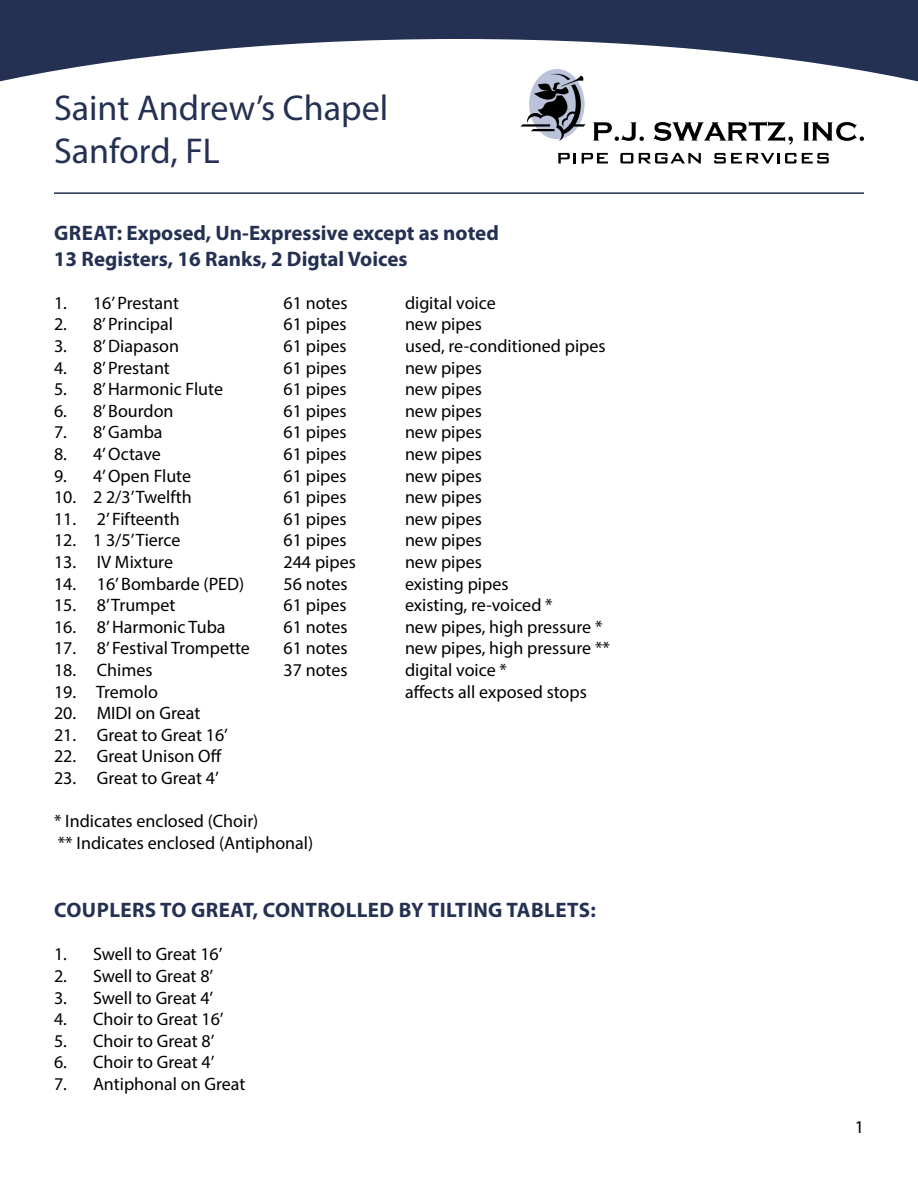
<style>
.page{position:relative;width:918px;height:1188px;background:#fff}
.page>*{position:absolute;margin:0;border:0;box-sizing:border-box;transform-origin:0 0}
.t1{font:36px/43.2px "Myriad Pro";color:#243153}
.t2{font:700 21px/25.2px "Myriad Pro";color:#243153}
.t3{font:700 21px "Myriad Pro";letter-spacing:.02em;color:#243153}
.t4{font:18px/21.6px "Myriad Pro";color:#000}
</style>
<div class="page">
<div style="left:0;top:0;width:918px;height:134px;background:#243153"></div>
<svg style="left:0;top:39px;width:918px;height:125px;fill:#fff"></svg>
<svg style="left:520px;top:72px;width:65px;height:69px;background:#989ca5"></svg>
<svg style="left:593px;top:122px;width:51px;height:19px"></svg>
<svg style="left:654px;top:121px;width:139px;height:24px"></svg>
<svg style="left:803px;top:122px;width:61px;height:19px"></svg>
<svg style="left:558px;top:153px;width:18px;height:11px"></svg>
<svg style="left:582px;top:153px;width:26px;height:11px"></svg>
<svg style="left:620px;top:153px;width:13px;height:11px"></svg>
<svg style="left:639px;top:153px;width:62px;height:11px"></svg>
<svg style="left:714px;top:153px;width:115px;height:11px"></svg>
<hr style="left:54px;top:192px;width:810px;height:2px;background:#243153">
<h1 class="t1" style="left:54px;top:86px;width:336px">Saint Andrew’s Chapel<br>Sanford, FL</h1>
<p class="t2" style="left:54px;top:220px;width:446px">GREAT: Exposed, Un-Expressive except as noted<br>13 Registers, 16 Ranks, 2 Digtal Voices</p>
<p class="t4" style="left:54px;top:292px;width:127px">1. 16’ Prestant</p>
<p class="t4" style="left:284px;top:292px;width:66px">61 notes</p>
<p class="t4" style="left:405px;top:292px;width:92px">digital voice</p>
<p class="t4" style="left:54px;top:313px;width:121px">2. 8’ Principal</p>
<p class="t4" style="left:284px;top:313px;width:65px">61 pipes</p>
<p class="t4" style="left:405px;top:313px;width:78px">new pipes</p>
<p class="t4" style="left:54px;top:335px;width:127px">3. 8’ Diapason</p>
<p class="t4" style="left:284px;top:335px;width:65px">61 pipes</p>
<p class="t4" style="left:405px;top:335px;width:202px">used, re-conditioned pipes</p>
<p class="t4" style="left:54px;top:356px;width:117px">4. 8’ Prestant</p>
<p class="t4" style="left:284px;top:356px;width:65px">61 pipes</p>
<p class="t4" style="left:405px;top:356px;width:78px">new pipes</p>
<p class="t4" style="left:54px;top:378px;width:171px">5. 8’ Harmonic Flute</p>
<p class="t4" style="left:284px;top:378px;width:65px">61 pipes</p>
<p class="t4" style="left:405px;top:378px;width:78px">new pipes</p>
<p class="t4" style="left:54px;top:400px;width:121px">6. 8’ Bourdon</p>
<p class="t4" style="left:284px;top:400px;width:65px">61 pipes</p>
<p class="t4" style="left:405px;top:400px;width:78px">new pipes</p>
<p class="t4" style="left:54px;top:421px;width:110px">7. 8’ Gamba</p>
<p class="t4" style="left:284px;top:421px;width:65px">61 pipes</p>
<p class="t4" style="left:405px;top:421px;width:78px">new pipes</p>
<p class="t4" style="left:54px;top:443px;width:108px">8. 4’ Octave</p>
<p class="t4" style="left:284px;top:443px;width:65px">61 pipes</p>
<p class="t4" style="left:405px;top:443px;width:78px">new pipes</p>
<p class="t4" style="left:54px;top:464px;width:139px">9. 4’ Open Flute</p>
<p class="t4" style="left:284px;top:464px;width:65px">61 pipes</p>
<p class="t4" style="left:405px;top:464px;width:78px">new pipes</p>
<p class="t4" style="left:54px;top:486px;width:139px">10. 2 2/3’ Twelfth</p>
<p class="t4" style="left:284px;top:486px;width:65px">61 pipes</p>
<p class="t4" style="left:405px;top:486px;width:78px">new pipes</p>
<p class="t4" style="left:54px;top:508px;width:127px">11. 2’ Fifteenth</p>
<p class="t4" style="left:284px;top:508px;width:65px">61 pipes</p>
<p class="t4" style="left:405px;top:508px;width:78px">new pipes</p>
<p class="t4" style="left:54px;top:529px;width:128px">12. 1 3/5’ Tierce</p>
<p class="t4" style="left:284px;top:529px;width:65px">61 pipes</p>
<p class="t4" style="left:405px;top:529px;width:78px">new pipes</p>
<p class="t4" style="left:54px;top:551px;width:121px">13. IV Mixture</p>
<p class="t4" style="left:284px;top:551px;width:74px">244 pipes</p>
<p class="t4" style="left:405px;top:551px;width:78px">new pipes</p>
<p class="t4" style="left:54px;top:572px;width:192px">14. 16’ Bombarde (PED)</p>
<p class="t4" style="left:284px;top:572px;width:66px">56 notes</p>
<p class="t4" style="left:405px;top:572px;width:105px">existing pipes</p>
<p class="t4" style="left:54px;top:594px;width:123px">15. 8’ Trumpet</p>
<p class="t4" style="left:284px;top:594px;width:65px">61 pipes</p>
<p class="t4" style="left:405px;top:594px;width:149px">existing, re-voiced *</p>
<p class="t4" style="left:54px;top:616px;width:173px">16. 8’ Harmonic Tuba</p>
<p class="t4" style="left:284px;top:616px;width:66px">61 notes</p>
<p class="t4" style="left:405px;top:616px;width:199px">new pipes, high pressure *</p>
<p class="t4" style="left:54px;top:637px;width:197px">17. 8’ Festival Trompette</p>
<p class="t4" style="left:284px;top:637px;width:66px">61 notes</p>
<p class="t4" style="left:405px;top:637px;width:206px">new pipes, high pressure **</p>
<p class="t4" style="left:54px;top:659px;width:100px">18. Chimes</p>
<p class="t4" style="left:284px;top:659px;width:66px">37 notes</p>
<p class="t4" style="left:405px;top:659px;width:104px">digital voice *</p>
<p class="t4" style="left:54px;top:680px;width:105px">19. Tremolo</p>
<p class="t4" style="left:405px;top:680px;width:183px">affects all exposed stops</p>
<p class="t4" style="left:54px;top:702px;width:148px">20. MIDI on Great</p>
<p class="t4" style="left:54px;top:724px;width:176px">21. Great to Great 16’</p>
<p class="t4" style="left:54px;top:745px;width:170px">22. Great Unison Off</p>
<p class="t4" style="left:54px;top:767px;width:166px">23. Great to Great 4’</p>
<p class="t4" style="left:54px;top:810px;width:261px">* Indicates enclosed (Choir)<br>** Indicates enclosed (Antiphonal)</p>
<p class="t3" style="left:54px;top:896px;width:543px">COUPLERS TO GREAT, CONTROLLED BY TILTING TABLETS:</p>
<p class="t4" style="left:54px;top:943px;width:170px">1. Swell to Great 16’</p>
<p class="t4" style="left:54px;top:965px;width:161px">2. Swell to Great 8’</p>
<p class="t4" style="left:54px;top:986px;width:161px">3. Swell to Great 4’</p>
<p class="t4" style="left:54px;top:1008px;width:171px">4. Choir to Great 16’</p>
<p class="t4" style="left:54px;top:1030px;width:162px">5. Choir to Great 8’</p>
<p class="t4" style="left:54px;top:1051px;width:162px">6. Choir to Great 4’</p>
<p class="t4" style="left:54px;top:1073px;width:193px">7. Antiphonal on Great</p>
<p class="t4" style="left:855px;top:1116px;width:11px">1</p>
</div>
